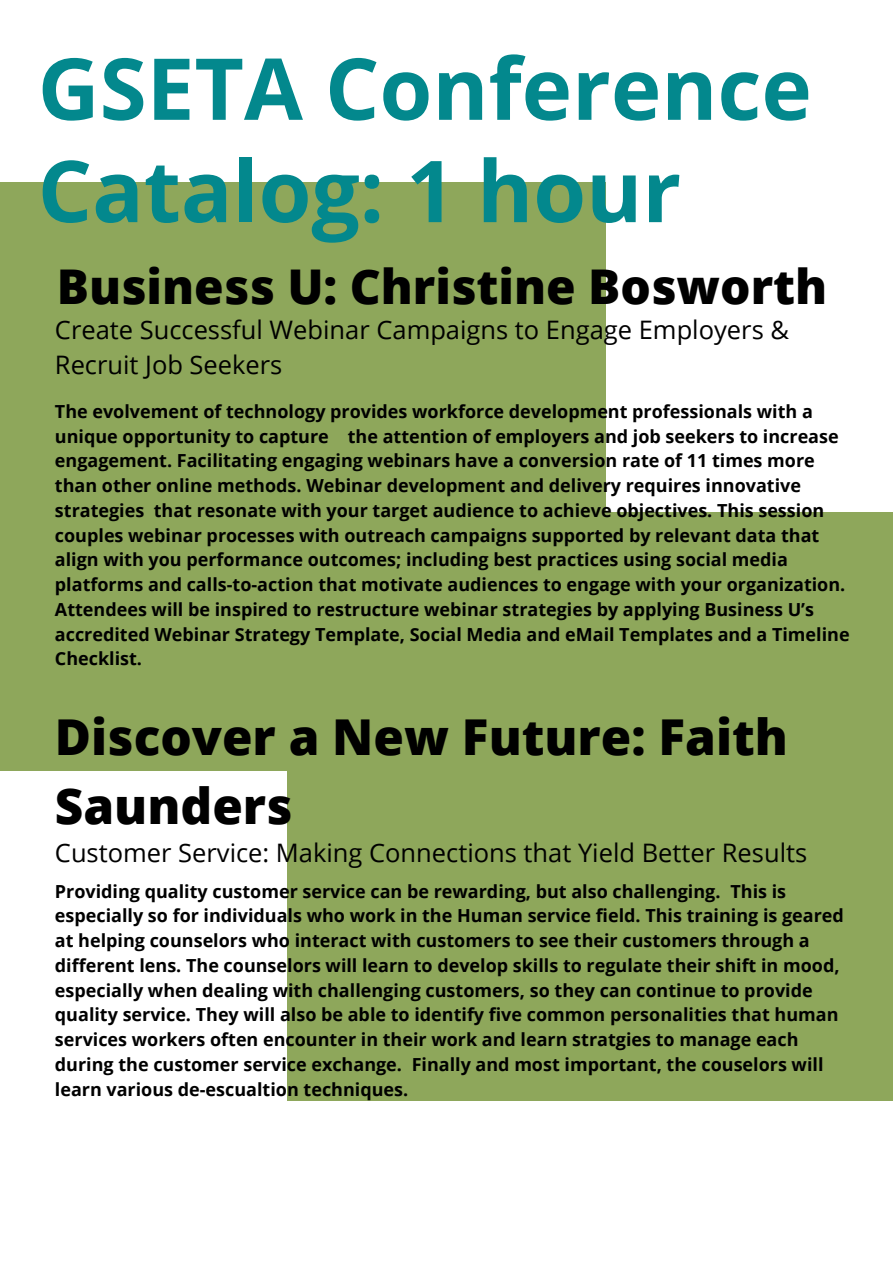
<style>
.page{position:relative;width:893px;height:1264px;background:#fff}
.page>*{position:absolute;margin:0;border:0;box-sizing:border-box;transform-origin:0 0}
.t1{font:700 85.5px/102.3px "Open Sans";color:#03888d}
.t2{font:800 49.5px/68.6px "Open Sans";color:#000}
.t3{font:800 47.85px "Open Sans";color:#000}
.t4{font:25.5px/34.8px "Open Sans";color:#000}
.t5{font:700 18px/24.8px "Open Sans";color:#000}
</style>
<div class="page">
<div style="left:286px;top:512px;width:606px;height:588px;background:#8ea75b"></div>
<div style="left:0;top:183px;width:606px;height:588px;background:#8ea75b"></div>
<h1 class="t1" style="left:38px;top:35px;width:775px">GSETA Conference<br>Catalog: 1 hour</h1>
<h3 class="t3" style="left:57px;top:253px;width:771px">Business U: Christine Bosworth</h3>
<h3 class="t4" style="left:55px;top:312px;width:735px">Create Successful Webinar Campaigns to Engage Employers &amp;<br>Recruit Job Seekers</h3>
<p class="t5" style="left:55px;top:398px;width:796px">The evolvement of technology provides workforce development professionals with a unique opportunity to capture the attention of employers and job seekers to increase engagement. Facilitating engaging webinars have a conversion rate of 11 times more than other online methods. Webinar development and delivery requires innovative strategies that resonate with your target audience to achieve objectives. This session couples webinar processes with outreach campaigns supported by relevant data that align with you performance outcomes; including best practices using social media platforms and calls-to-action that motivate audiences to engage with your organization.<br>Attendees will be inspired to restructure webinar strategies by applying Business U’s accredited Webinar Strategy Template, Social Media and eMail Templates and a Timeline Checklist.</p>
<h2 class="t2" style="left:55px;top:702px;width:734px">Discover a New Future: Faith<br>Saunders</h2>
<h3 class="t4" style="left:55px;top:834px;width:753px">Customer Service: Making Connections that Yield Better Results</h3>
<p class="t5" style="left:55px;top:878px;width:790px">Providing quality customer service can be rewarding, but also challenging. This is especially so for individuals who work in the Human service field. This training is geared at helping counselors who interact with customers to see their customers through a different lens. The counselors will learn to develop skills to regulate their shift in mood, especially when dealing with challenging customers, so they can continue to provide quality service. They will also be able to identify five common personalities that human services workers often encounter in their work and learn stratgies to manage each during the customer service exchange. Finally and most important, the couselors will learn various de-escualtion techniques.</p>
</div>
